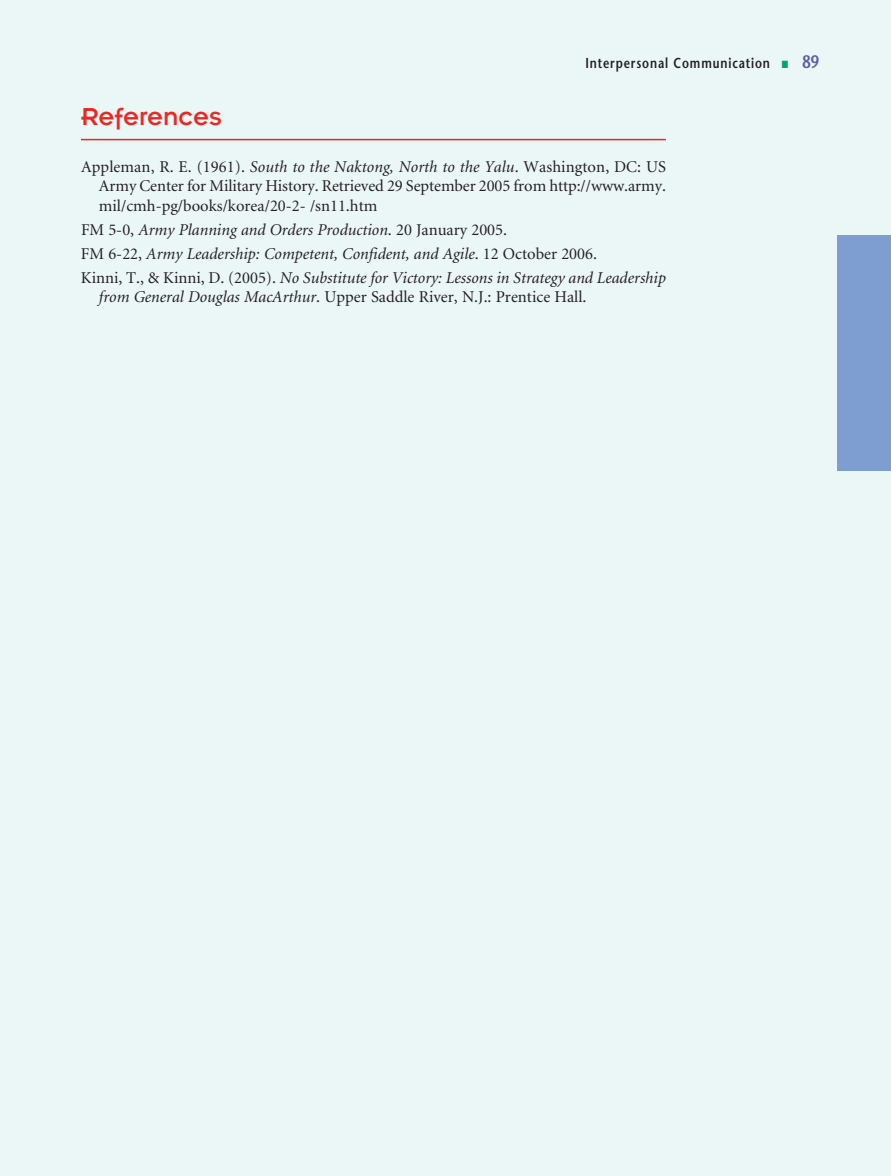
<style>
.page{position:relative;width:891px;height:1176px;background:#fff}
.page>*{position:absolute;margin:0;border:0;box-sizing:border-box;transform-origin:0 0}
.t1{font:27px "Insignia";color:#ea2924}
.t2{font:16.5px/19.5px "Minion";color:#231f20;text-align:justify}
.t3{font:italic 16.5px/24px "Minion";color:#231f20}
.t4{font:600 14.4px "Stone Sans";letter-spacing:.075em;color:#231f20;scale:.8 1}
.s1{color:#00a665}
.s2{font-size:18px;color:#585da9}
.s3{font-style:italic}
.s4{font-style:normal}
</style>
<div class="page">
<div style="left:0;top:0;width:891px;height:1175px;background:#ebf6f6"></div>
<p class="t4" style="left:585px;top:57px;width:294px">Interpersonal Communication <span class="s1">■</span> <span class="s2">89</span></p>
<h1 class="t1" style="left:81px;top:108px;width:142px">References</h1>
<p class="t2" style="left:99px;top:158px;width:569px;text-indent:-18px">Appleman, R. E. (1961). <span class="s3">South to the Naktong, North to the Yalu</span>. Washington, DC: US Army Center for Military History. Retrieved 29 September 2005 from http://www.army. mil/cmh-pg/books/korea/20-2- /sn11.htm</p>
<p class="t3" style="left:81px;top:219px;width:587px"><span class="s4">FM 5-0,</span> Army Planning and Orders Production<span class="s4">. 20 January 2005.<br>FM 6-22,</span> Army Leadership: Competent, Confident, and Agile<span class="s4">. 12 October 2006.<br>Kinni, T., &amp; Kinni, D. (2005).</span> No Substitute for Victory: Lessons in Strategy and Leadership</p>
<p class="t2" style="left:99px;top:289px;width:489px"><span class="s3">from General Douglas MacArthur</span>. Upper Saddle River, N.J.: Prentice Hall.</p>
</div>
